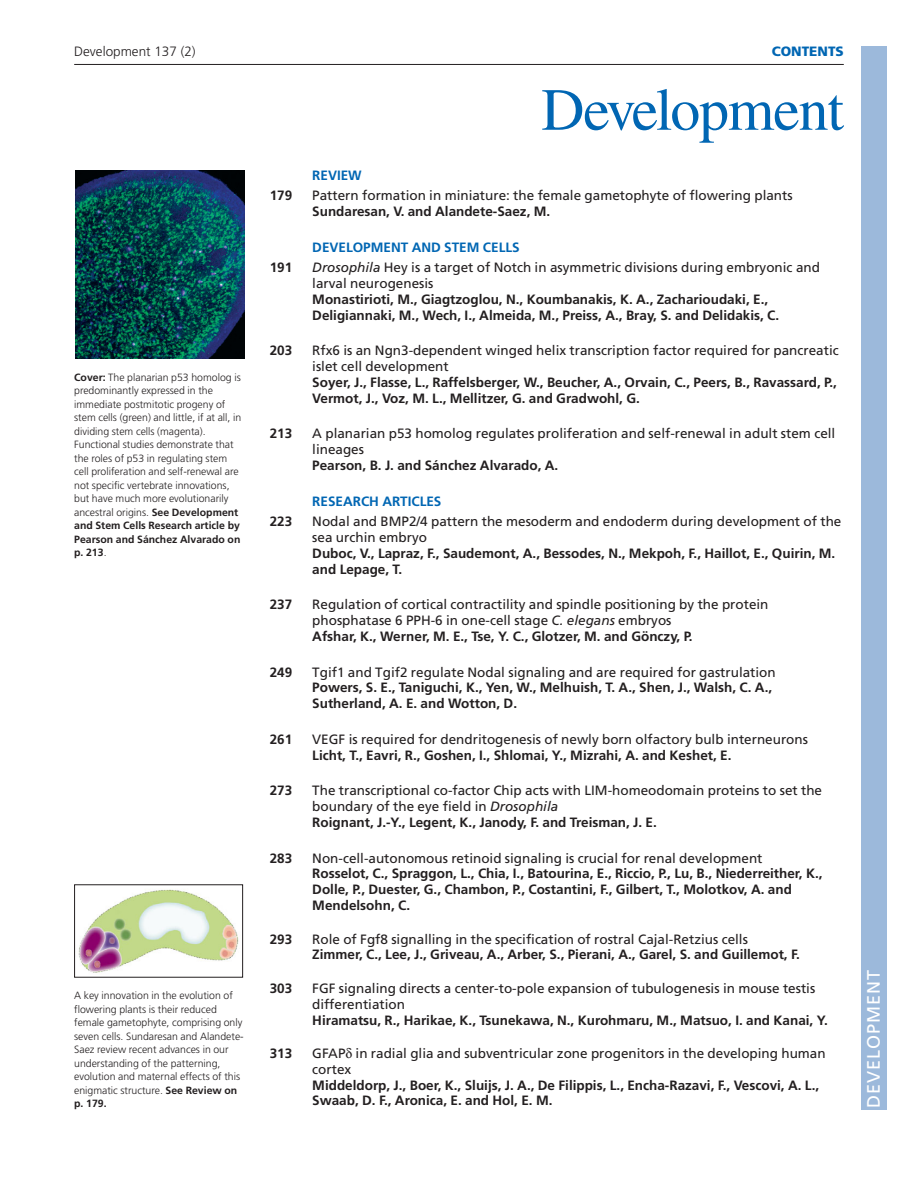
<style>
.page{position:relative;width:918px;height:1188px;background:#fff}
.page>*{position:absolute;margin:0;border:0;box-sizing:border-box;transform-origin:0 0}
.t1{font:59.85px "Times";letter-spacing:-.02em;color:#0166b3}
.t2{font:18px "Frutiger LT Std";letter-spacing:.055em;color:#fff}
.t3{font:13.5px/15.8px "Frutiger LT Std";color:#231f20}
.t4{font:700 13.5px/15.8px "Frutiger LT Std";color:#231f20}
.t5{font:700 13.5px "Frutiger LT Std";color:#0166b3}
.t6{font:300 13.5px "Frutiger LT Std";color:#231f20}
.t7{font:900 13.5px "Frutiger LT Std";color:#0166b3}
.t8{font:300 10.5px/13.5px "Frutiger LT Std";color:#231f20}
.s1{font-weight:700}
.s2{font-style:italic}
</style>
<div class="page">
<hr style="left:74px;top:64px;width:770px;height:1px;background:#231f20">
<img style="left:75px;top:170px;width:169px;height:188px">
<img style="left:78px;top:889px;width:161px;height:84px">
<div style="left:74px;top:884px;width:169px;height:94px;border:1px solid #231f20"></div>
<div style="left:861px;top:46px;width:25px;height:1064px;background:#9cb9db"></div>
<p class="t6" style="left:74px;top:46px;width:123px">Development 137 (2)</p>
<p class="t7" style="left:772px;top:44px;width:74px">CONTENTS</p>
<p class="t8" style="left:74px;top:371px;width:169px"><span class="s1">Cover:</span> The planarian p53 homolog is predominantly expressed in the immediate postmitotic progeny of stem cells (green) and little, if at all, in dividing stem cells (magenta).<br>Functional studies demonstrate that the roles of p53 in regulating stem cell proliferation and self-renewal are not specific vertebrate innovations, but have much more evolutionarily ancestral origins. <span class="s1">See Development and Stem Cells Research article by Pearson and Sánchez Alvarado on p. 213</span>.</p>
<p class="t8" style="left:74px;top:989px;width:171px">A key innovation in the evolution of flowering plants is their reduced female gametophyte, comprising only seven cells. Sundaresan and Alandete-<br>Saez review recent advances in our understanding of the patterning, evolution and maternal effects of this enigmatic structure. <span class="s1">See Review on p. 179.</span></p>
<p class="t5" style="left:312px;top:170px;width:51px">REVIEW</p>
<h1 class="t1" style="left:541px;top:88px;width:304px">Development</h1>
<p class="t4" style="left:270px;top:189px;width:24px">179</p>
<p class="t3" style="left:312px;top:189px;width:482px">Pattern formation in miniature: the female gametophyte of flowering plants</p>
<p class="t4" style="left:312px;top:205px;width:239px">Sundaresan, V. and Alandete-Saez, M.</p>
<p class="t5" style="left:312px;top:242px;width:209px">DEVELOPMENT AND STEM CELLS</p>
<p class="t4" style="left:270px;top:261px;width:24px">191</p>
<p class="t3" style="left:312px;top:261px;width:509px"><span class="s2">Drosophila</span> Hey is a target of Notch in asymmetric divisions during embryonic and larval neurogenesis</p>
<p class="t4" style="left:312px;top:293px;width:468px">Monastirioti, M., Giagtzoglou, N., Koumbanakis, K. A., Zacharioudaki, E.,<br>Deligiannaki, M., Wech, I., Almeida, M., Preiss, A., Bray, S. and Delidakis, C.</p>
<p class="t4" style="left:270px;top:344px;width:24px">203</p>
<p class="t3" style="left:312px;top:344px;width:528px">Rfx6 is an Ngn3-dependent winged helix transcription factor required for pancreatic islet cell development</p>
<p class="t4" style="left:312px;top:376px;width:526px">Soyer, J., Flasse, L., Raffelsberger, W., Beucher, A., Orvain, C., Peers, B., Ravassard, P.,<br>Vermot, J., Voz, M. L., Mellitzer, G. and Gradwohl, G.</p>
<p class="t4" style="left:270px;top:427px;width:24px">213</p>
<p class="t3" style="left:312px;top:427px;width:525px">A planarian p53 homolog regulates proliferation and self-renewal in adult stem cell lineages</p>
<p class="t4" style="left:312px;top:459px;width:248px">Pearson, B. J. and Sánchez Alvarado, A.</p>
<p class="t5" style="left:312px;top:496px;width:131px">RESEARCH ARTICLES</p>
<p class="t4" style="left:270px;top:515px;width:24px">223</p>
<p class="t3" style="left:312px;top:515px;width:531px">Nodal and BMP2/4 pattern the mesoderm and endoderm during development of the sea urchin embryo</p>
<p class="t4" style="left:312px;top:547px;width:525px">Duboc, V., Lapraz, F., Saudemont, A., Bessodes, N., Mekpoh, F., Haillot, E., Quirin, M. and Lepage, T.</p>
<p class="t4" style="left:270px;top:598px;width:24px">237</p>
<p class="t3" style="left:312px;top:598px;width:458px">Regulation of cortical contractility and spindle positioning by the protein phosphatase 6 PPH-6 in one-cell stage <span class="s2">C. elegans</span> embryos<br><span class="s1">Afshar, K., Werner, M. E., Tse, Y. C., Glotzer, M. and Gönczy, P.</span></p>
<p class="t4" style="left:270px;top:665px;width:24px">249</p>
<p class="t3" style="left:312px;top:665px;width:465px">Tgif1 and Tgif2 regulate Nodal signaling and are required for gastrulation</p>
<p class="t4" style="left:312px;top:681px;width:461px">Powers, S. E., Taniguchi, K., Yen, W., Melhuish, T. A., Shen, J., Walsh, C. A.,<br>Sutherland, A. E. and Wotton, D.</p>
<p class="t4" style="left:270px;top:733px;width:24px">261</p>
<p class="t3" style="left:312px;top:733px;width:497px">VEGF is required for dendritogenesis of newly born olfactory bulb interneurons</p>
<p class="t4" style="left:312px;top:748px;width:421px">Licht, T., Eavri, R., Goshen, I., Shlomai, Y., Mizrahi, A. and Keshet, E.</p>
<p class="t4" style="left:270px;top:784px;width:24px">273</p>
<p class="t3" style="left:312px;top:784px;width:511px">The transcriptional co-factor Chip acts with LIM-homeodomain proteins to set the boundary of the eye field in <span class="s2">Drosophila<br></span><span class="s1">Roignant, J.-Y., Legent, K., Janody, F. and Treisman, J. E.</span></p>
<p class="t4" style="left:270px;top:851px;width:24px">283</p>
<p class="t3" style="left:312px;top:851px;width:452px">Non-cell-autonomous retinoid signaling is crucial for renal development</p>
<p class="t4" style="left:312px;top:867px;width:512px">Rosselot, C., Spraggon, L., Chia, I., Batourina, E., Riccio, P., Lu, B., Niederreither, K.,<br>Dolle, P., Duester, G., Chambon, P., Costantini, F., Gilbert, T., Molotkov, A. and<br>Mendelsohn, C.</p>
<p class="t4" style="left:270px;top:932px;width:24px">293</p>
<p class="t3" style="left:312px;top:932px;width:437px">Role of Fgf8 signalling in the specification of rostral Cajal-Retzius cells</p>
<p class="t4" style="left:312px;top:948px;width:489px">Zimmer, C., Lee, J., Griveau, A., Arber, S., Pierani, A., Garel, S. and Guillemot, F.</p>
<p class="t4" style="left:270px;top:982px;width:24px">303</p>
<p class="t3" style="left:312px;top:982px;width:504px">FGF signaling directs a center-to-pole expansion of tubulogenesis in mouse testis differentiation</p>
<p class="t4" style="left:312px;top:1013px;width:517px">Hiramatsu, R., Harikae, K., Tsunekawa, N., Kurohmaru, M., Matsuo, I. and Kanai, Y.</p>
<p class="t4" style="left:270px;top:1047px;width:24px">313</p>
<p class="t3" style="left:312px;top:1047px;width:515px">GFAP in radial glia and subventricular zone progenitors in the developing human cortex</p>
<p class="t4" style="left:312px;top:1078px;width:508px">Middeldorp, J., Boer, K., Sluijs, J. A., De Filippis, L., Encha-Razavi, F., Vescovi, A. L.,<br>Swaab, D. F., Aronica, E. and Hol, E. M.</p>
<h2 class="t2" style="left:863px;top:1108px;width:140px;rotate:-90deg">DEVELOPMENT</h2>
</div>
